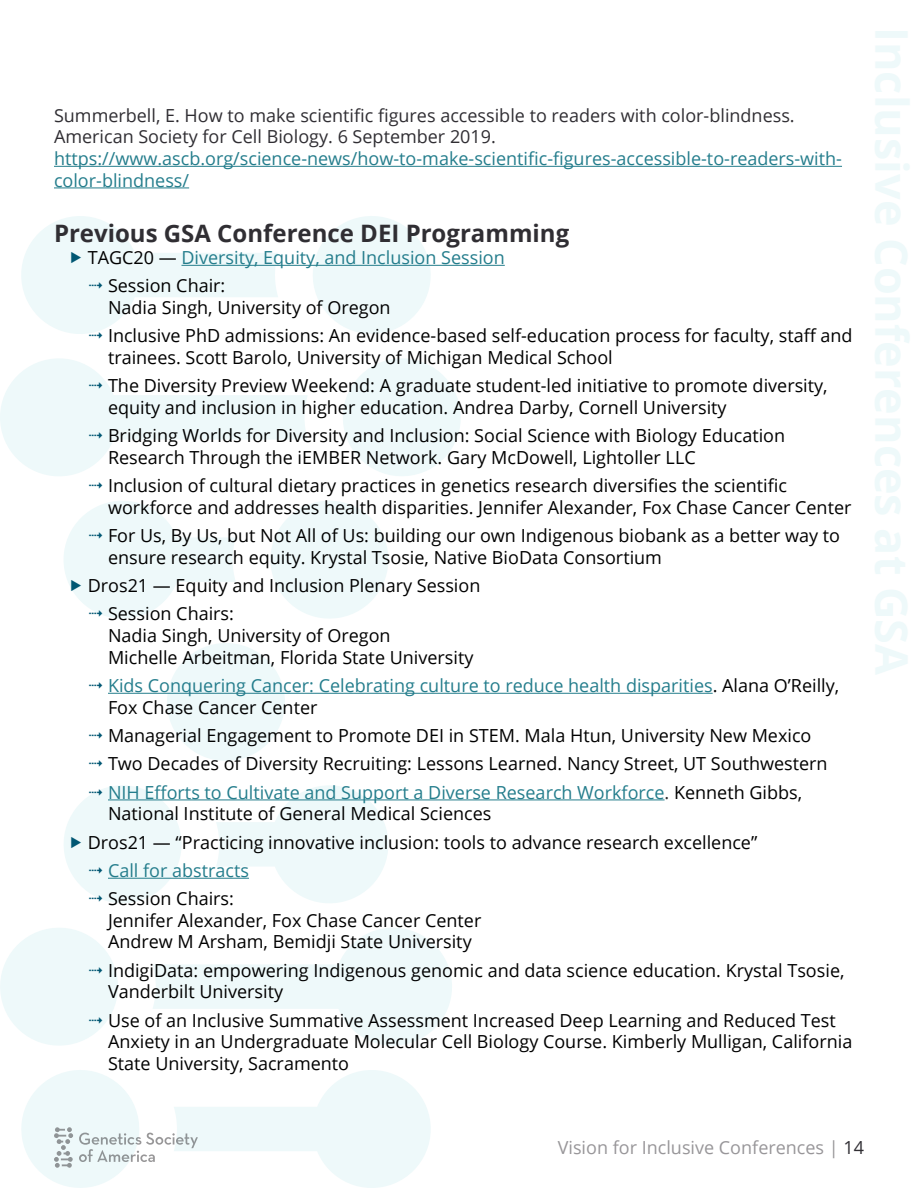
<style>
.page{position:relative;width:918px;height:1188px;background:#fff}
.page>*{position:absolute;margin:0;border:0;box-sizing:border-box;transform-origin:0 0}
.t1{font:700 24px "Open Sans";color:#302e33}
.t2{font:18px/28.3px "Open Sans";color:#000}
.t3{font:18px/21.6px "Open Sans";color:#247d8c}
.t4{font:18px/21.6px "Open Sans";color:#302e33}
.t5{font:18px "Open Sans";color:#989699}
.s1{color:#000}
.s2{color:#247d8c}
.s3{color:#292b2c}
.s4{color:#302e33}
</style>
<div class="page">
<svg style="left:308px;top:216px;width:127px;height:118px"></svg>
<svg style="left:216px;top:785px;width:180px;height:118px"></svg>
<svg style="left:153px;top:928px;width:299px;height:118px"></svg>
<div style="left:167px;top:643px;width:118px;height:118px;background:#eef9fa;border-radius:59px"></div>
<svg style="left:21px;top:1070px;width:410px;height:118px"></svg>
<hr style="left:54px;top:166px;width:788px;height:1px;background:#247d8c">
<hr style="left:54px;top:187px;width:135px;height:1px;background:#247d8c">
<hr style="left:181px;top:265px;width:324px;height:1px;background:#247d8c">
<hr style="left:108px;top:693px;width:605px;height:1px;background:#247d8c">
<hr style="left:108px;top:799px;width:557px;height:1px;background:#247d8c">
<hr style="left:108px;top:878px;width:141px;height:1px;background:#247d8c">
<svg style="left:21px;top:216px;width:257px;height:118px"></svg>
<svg style="left:0;top:358px;width:461px;height:261px"></svg>
<svg style="left:64px;top:785px;width:122px;height:118px"></svg>
<svg style="left:0;top:928px;width:118px;height:118px"></svg>
<p class="t4" style="left:54px;top:104px;width:742px">Summerbell, E. How to make scientific figures accessible to readers with color-blindness.<br>American Society for Cell Biology. 6 September 2019.</p>
<p class="t3" style="left:54px;top:147px;width:790px">https://www.ascb.org/science-news/how-to-make-scientific-figures-accessible-to-readers-with&shy;color-blindness/</p>
<h1 class="t1" style="left:54px;top:217px;width:517px">Previous GSA Conference DEI Programming</h1>
<p class="t3" style="left:108px;top:243px;width:398px;line-height:28.3px;text-indent:-20px"><span class="s1">TAGC20 —</span> Diversity, Equity, and Inclusion Session<br><span class="s1">Session Chair:</span></p>
<p class="t2" style="left:108px;top:293px;width:746px">Nadia Singh, University of Oregon<br>Inclusive PhD admissions: An evidence-based self-education process for faculty, staff and</p>
<p class="t2" style="left:108px;top:343px;width:721px">trainees. Scott Barolo, University of Michigan Medical School<br>The Diversity Preview Weekend: A graduate student-led initiative to promote diversity,</p>
<p class="t2" style="left:108px;top:393px;width:679px">equity and inclusion in higher education. Andrea Darby, Cornell University<br>Bridging Worlds for Diversity and Inclusion: Social Science with Biology Education</p>
<p class="t2" style="left:108px;top:443px;width:681px">Research Through the iEMBER Network. Gary McDowell, Lightoller LLC<br>Inclusion of cultural dietary practices in genetics research diversifies the scientific</p>
<p class="t2" style="left:108px;top:493px;width:745px">workforce and addresses health disparities. Jennifer Alexander, Fox Chase Cancer Center<br>For Us, By Us, but Not All of Us: building our own Indigenous biobank as a better way to</p>
<p class="t2" style="left:108px;top:543px;width:556px">ensure research equity. Krystal Tsosie, Native BioData Consortium</p>
<p class="t2" style="left:88px;top:571px;width:394px">Dros21 — Equity and Inclusion Plenary Session</p>
<p class="t2" style="left:108px;top:599px;width:127px">Session Chairs:</p>
<p class="t2" style="left:108px;top:624px;width:367px;line-height:21.6px">Nadia Singh, University of Oregon<br>Michelle Arbeitman, Florida State University</p>
<p class="t3" style="left:108px;top:674px;width:733px">Kids Conquering Cancer: Celebrating culture to reduce health disparities<span class="s1">. Alana O’Reilly,<br>Fox Chase Cancer Center</span></p>
<p class="t2" style="left:108px;top:721px;width:721px">Managerial Engagement to Promote DEI in STEM. Mala Htun, University New Mexico<br>Two Decades of Diversity Recruiting: Lessons Learned. Nancy Street, UT Southwestern<br><span class="s2">NIH Efforts to Cultivate and Support a Diverse Research Workforce</span><span class="s3">.</span> Kenneth Gibbs,</p>
<p class="t2" style="left:88px;top:799px;width:671px;text-indent:20px">National Institute of General Medical Sciences<br>Dros21 — “Practicing innovative inclusion: tools to advance research excellence”</p>
<p class="t3" style="left:108px;top:859px;width:142px">Call for abstracts</p>
<p class="t2" style="left:108px;top:887px;width:375px;line-height:21.6px">Session Chairs:<br>Jennifer Alexander, Fox Chase Cancer Center<br>Andrew M Arsham, Bemidji State University</p>
<p class="t2" style="left:108px;top:959px;width:738px;line-height:21.6px">IndigiData: empowering Indigenous genomic and data science education. Krystal Tsosie,<br>Vanderbilt University</p>
<p class="t2" style="left:108px;top:1009px;width:746px;line-height:21.6px">Use of an Inclusive Summative Assessment Increased Deep Learning and Reduced Test<br>Anxiety in an Undergraduate Molecular Cell Biology Course. Kimberly Mulligan, California<br>State University, Sacramento</p>
<p class="t5" style="left:558px;top:1136px;width:308px">Vision for Inclusive Conferences | <span class="s4">14</span></p>
</div>
